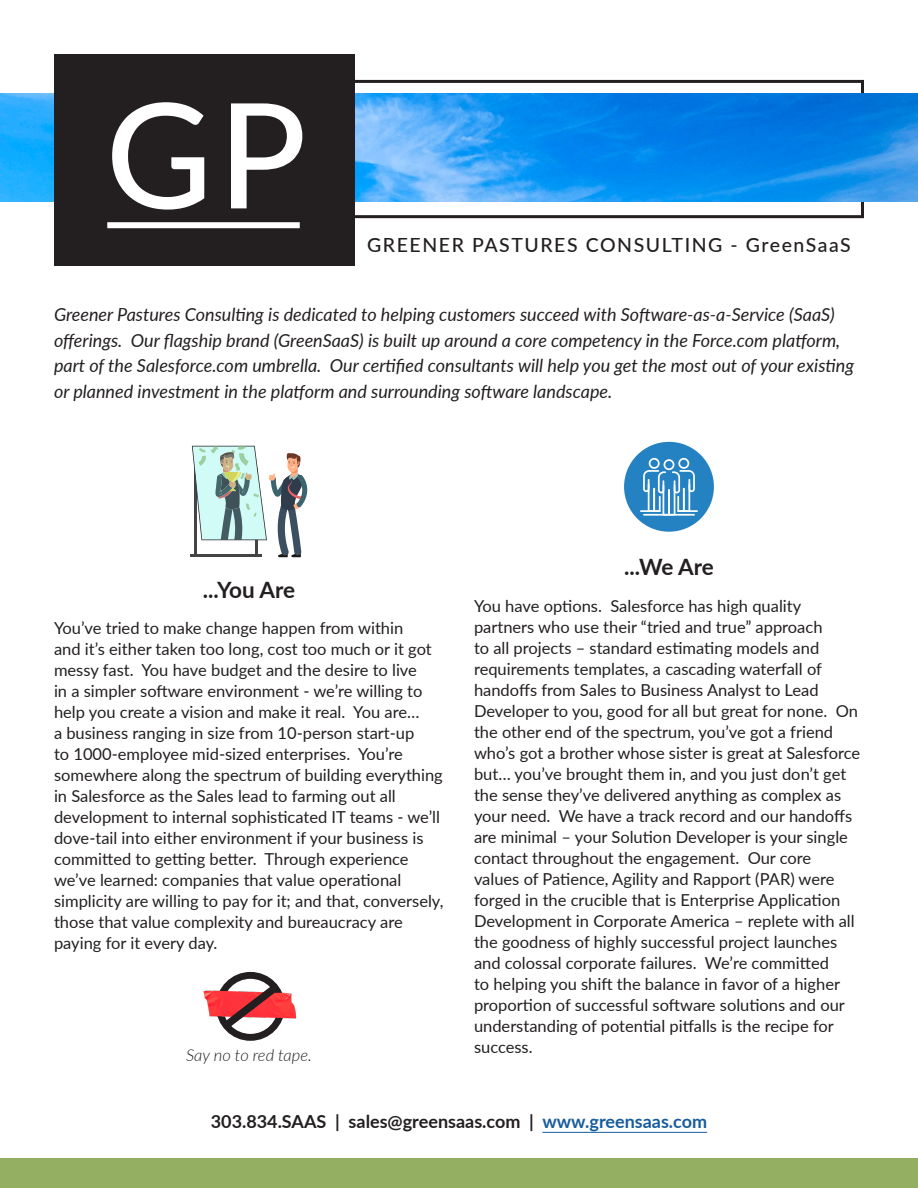
<style>
.page{position:relative;width:918px;height:1188px;background:#fff}
.page>*{position:absolute;margin:0;border:0;box-sizing:border-box;transform-origin:0 0}
.t1{font:500 146.25px "Lato";color:#fff}
.t2{font:700 22.5px "Lato";letter-spacing:-.015em;color:#231f20}
.t3{font:500 19.5px "Lato";letter-spacing:.08em;color:#231f20}
.t4{font:italic 18px/25.5px "Lato";color:#231f20}
.t5{font:700 18px "Lato";color:#231f20}
.t6{font:16.5px/21px "Lato";color:#231f20}
.t7{font:italic 300 16.5px "Lato";color:#231f20}
.s1{color:#175d9e}
</style>
<div class="page">
<div style="left:353px;top:80px;width:511px;height:138px;border:3px solid #231f20"></div>
<img style="left:0;top:94px;width:918px;height:108px">
<div style="left:624px;top:442px;width:90px;height:90px;background:#2582c2;border-radius:50%"></div>
<svg style="left:643px;top:458px;width:52px;height:56px"></svg>
<hr style="left:643px;top:514px;width:52px;height:2px;background:#fff">
<hr style="left:677px;top:510px;width:21px;height:2px;background:#fff">
<hr style="left:640px;top:510px;width:21px;height:2px;background:#fff">
<hr style="left:190px;top:554px;width:72px;height:3px;background:#444">
<svg style="left:192px;top:446px;width:116px;height:111px"></svg>
<div style="left:216px;top:972px;width:69px;height:69px;border:7px solid #231f20;border-radius:50%"></div>
<img style="left:203px;top:990px;width:94px;height:29px">
<svg style="left:214px;top:978px;width:70px;height:59px"></svg>
<div style="left:54px;top:54px;width:300px;height:212px;background:#231f20"></div>
<div style="left:0;top:1159px;width:918px;height:29px;background:#94af62"></div>
<hr style="left:542px;top:1132px;width:165px;height:1px;background:#175d9e">
<div style="left:107px;top:222px;width:193px;height:6px;background:#fff"></div>
<p class="t1" style="left:106px;top:50px;width:202px">GP</p>
<p class="t3" style="left:367px;top:231px;width:485px">GREENER PASTURES CONSULTING - GreenSaaS</p>
<p class="t4" style="left:54px;top:301px;width:802px">Greener Pastures Consulting is dedicated to helping customers succeed with Software-as-a-Service (SaaS) offerings. Our flagship brand (GreenSaaS) is built up around a core competency in the Force.com platform, part of the Salesforce.com umbrella. Our certified consultants will help you get the most out of your existing or planned investment in the platform and surrounding software landscape.</p>
<p class="t2" style="left:203px;top:574px;width:94px">...You Are</p>
<p class="t6" style="left:54px;top:617px;width:391px">You’ve tried to make change happen from within<br>and it’s either taken too long, cost too much or it got messy fast. You have budget and the desire to live<br>in a simpler software environment - we’re willing to help you create a vision and make it real. You are…<br>a business ranging in size from 10-person start-up<br>to 1000-employee mid-sized enterprises. You’re somewhere along the spectrum of building everything in Salesforce as the Sales lead to farming out all development to internal sophisticated IT teams - we’ll dove-tail into either environment if your business is committed to getting better. Through experience we’ve learned: companies that value operational simplicity are willing to pay for it; and that, conversely, those that value complexity and bureaucracy are paying for it every day.</p>
<p class="t7" style="left:186px;top:1043px;width:127px">Say no to red tape.</p>
<p class="t2" style="left:624px;top:550px;width:91px">...We Are</p>
<p class="t6" style="left:474px;top:595px;width:388px">You have options. Salesforce has high quality partners who use their “tried and true” approach<br>to all projects – standard estimating models and requirements templates, a cascading waterfall of handoffs from Sales to Business Analyst to Lead Developer to you, good for all but great for none. On the other end of the spectrum, you’ve got a friend who’s got a brother whose sister is great at Salesforce but… you’ve brought them in, and you just don’t get the sense they’ve delivered anything as complex as your need. We have a track record and our handoffs are minimal – your Solution Developer is your single contact throughout the engagement. Our core values of Patience, Agility and Rapport (PAR) were forged in the crucible that is Enterprise Application Development in Corporate America – replete with all the goodness of highly successful project launches and colossal corporate failures. We’re committed<br>to helping you shift the balance in favor of a higher proportion of successful software solutions and our understanding of potential pitfalls is the recipe for success.</p>
<p class="t5" style="left:211px;top:1108px;width:498px">303.834.SAAS | sales@greensaas.com | <span class="s1">www.greensaas.com</span></p>
</div>
